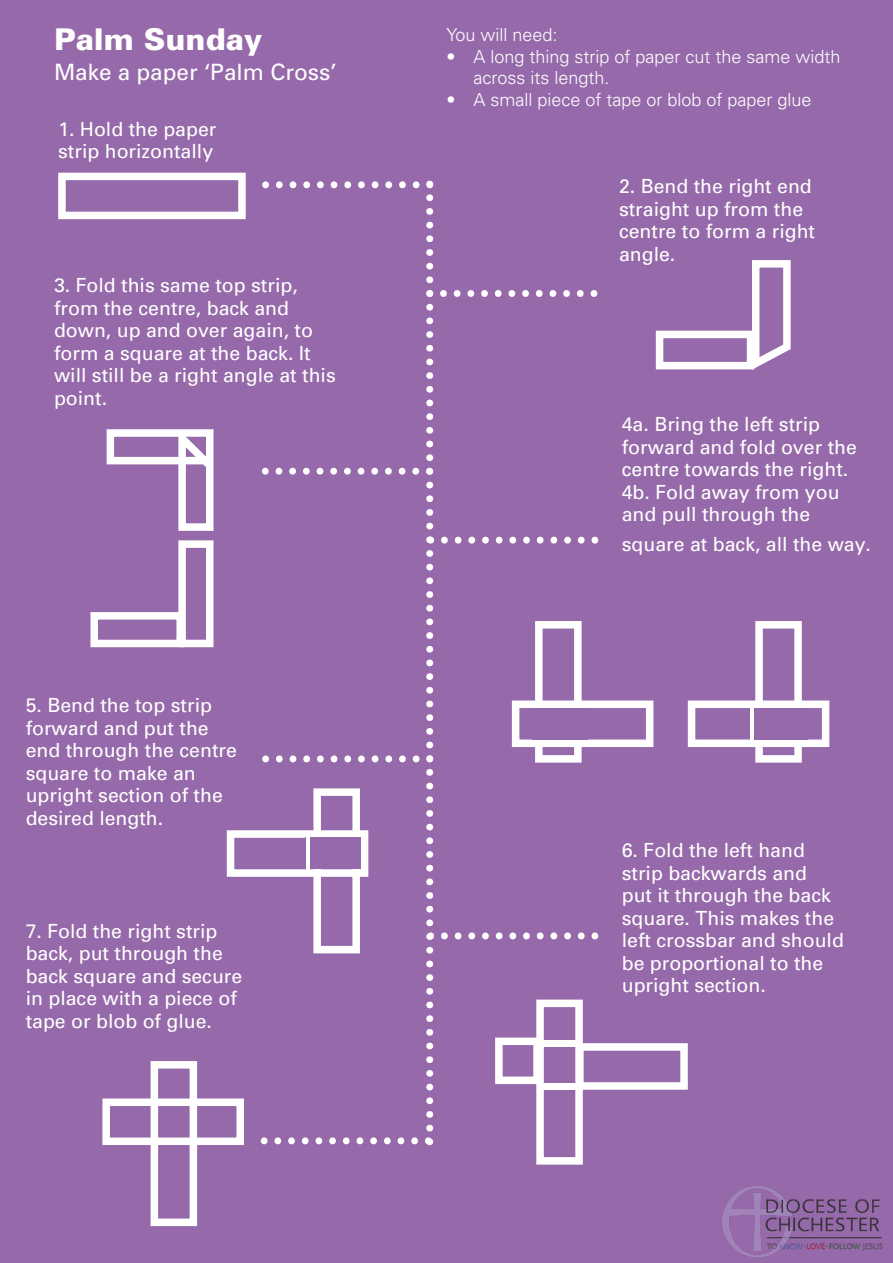
<style>
.page{position:relative;width:893px;height:1263px;background:#966aaa}
.page>*{position:absolute;margin:0;border:0;box-sizing:border-box;transform-origin:0 0}
.t1{font:60px "Minion Pro";color:#fff}
.t2{font:900 30px "Univers";color:#fff}
.t3{font:22.5px "Univers";color:#fff}
.t4{font:19.5px/22.5px "Univers";color:#fff}
.t5{font:300 18px/21.6px "Univers";color:#fff}
</style>
<div class="page">
<div style="left:58px;top:173px;width:188px;height:46px;border:8px solid #fff"></div>
<div style="left:656px;top:331px;width:98px;height:38px;border:8px solid #fff"></div>
<svg style="left:746px;top:260px;width:45px;height:110px"></svg>
<div style="left:107px;top:429px;width:106px;height:35px;border:8px solid #fff"></div>
<svg style="left:172px;top:429px;width:42px;height:102px"></svg>
<div style="left:90px;top:612px;width:94px;height:35px;border:8px solid #fff"></div>
<div style="left:178px;top:540px;width:35px;height:107px;border:8px solid #fff"></div>
<div style="left:535px;top:621px;width:47px;height:142px;border:8px solid #fff"></div>
<div style="left:512px;top:700px;width:141px;height:47px;border:8px solid #fff"></div>
<div style="left:532px;top:708px;width:56px;height:31px;background:#966aaa"></div>
<div style="left:755px;top:621px;width:47px;height:142px;border:8px solid #fff"></div>
<div style="left:688px;top:700px;width:141px;height:47px;border:8px solid #fff"></div>
<div style="left:752px;top:708px;width:56px;height:32px;background:#966aaa"></div>
<hr style="left:750px;top:703px;width:3px;height:39px;background:#fff">
<div style="left:313px;top:788px;width:47px;height:165px;border:8px solid #fff"></div>
<div style="left:227px;top:830px;width:141px;height:47px;border:8px solid #fff"></div>
<div style="left:305px;top:837px;width:55px;height:32px;background:#966aaa"></div>
<hr style="left:306px;top:834px;width:4px;height:39px;background:#fff">
<div style="left:536px;top:999px;width:47px;height:165px;border:8px solid #fff"></div>
<div style="left:576px;top:1043px;width:112px;height:47px;border:8px solid #fff"></div>
<div style="left:495px;top:1037px;width:46px;height:47px;border:8px solid #fff"></div>
<div style="left:541px;top:1040px;width:39px;height:7px;background:#fff"></div>
<div style="left:540px;top:1082px;width:39px;height:7px;background:#fff"></div>
<div style="left:151px;top:1061px;width:46px;height:165px;border:8px solid #fff"></div>
<div style="left:102px;top:1098px;width:142px;height:47px;border:8px solid #fff"></div>
<img style="left:722px;top:1186px;width:161px;height:71px">
<h2 class="t2" style="left:54px;top:20px;width:210px">Palm Sunday</h2>
<p class="t3" style="left:54px;top:59px;width:284px">Make a paper ‘Palm Cross’</p>
<p class="t4" style="left:58px;top:118px;width:160px">1. Hold the paper strip horizontally</p>
<p class="t5" style="left:446px;top:24px;width:113px">You will need:</p>
<p class="t5" style="left:473px;top:46px;width:369px;text-indent:-27px">• A long thing strip of paper cut the same width across its length.</p>
<p class="t5" style="left:446px;top:89px;width:367px">• A small piece of tape or blob of paper glue</p>
<h1 class="t1" style="left:373px;top:1148px;width:973px;rotate:-90deg">.......................................................................</h1>
<h1 class="t1" style="left:259px;top:128px;width:179px">.............</h1>
<p class="t4" style="left:54px;top:274px;width:283px">3. Fold this same top strip, from the centre, back and down, up and over again, to form a square at the back. It will still be a right angle at this point.</p>
<h1 class="t1" style="left:423px;top:237px;width:179px">.............</h1>
<h1 class="t1" style="left:258px;top:415px;width:179px">.............</h1>
<h1 class="t1" style="left:424px;top:483px;width:179px">.............</h1>
<p class="t4" style="left:26px;top:694px;width:213px">5. Bend the top strip forward and put the end through the centre square to make an upright section of the desired length.</p>
<h1 class="t1" style="left:259px;top:702px;width:179px">.............</h1>
<p class="t4" style="left:26px;top:920px;width:218px">7. Fold the right strip back, put through the back square and secure in place with a piece of tape or blob of glue.</p>
<h1 class="t1" style="left:424px;top:879px;width:179px">.............</h1>
<h1 class="t1" style="left:257px;top:1084px;width:179px">.............</h1>
<p class="t4" style="left:619px;top:175px;width:198px">2. Bend the right end straight up from the centre to form a right angle.</p>
<p class="t4" style="left:622px;top:413px;width:237px">4a. Bring the left strip forward and fold over the centre towards the right.<br>4b. Fold away from you and pull through the</p>
<p class="t4" style="left:622px;top:533px;width:251px">square at back, all the way.</p>
<p class="t4" style="left:622px;top:839px;width:224px">6. Fold the left hand strip backwards and<br>put it through the back square. This makes the left crossbar and should be proportional to the upright section.</p>
</div>
